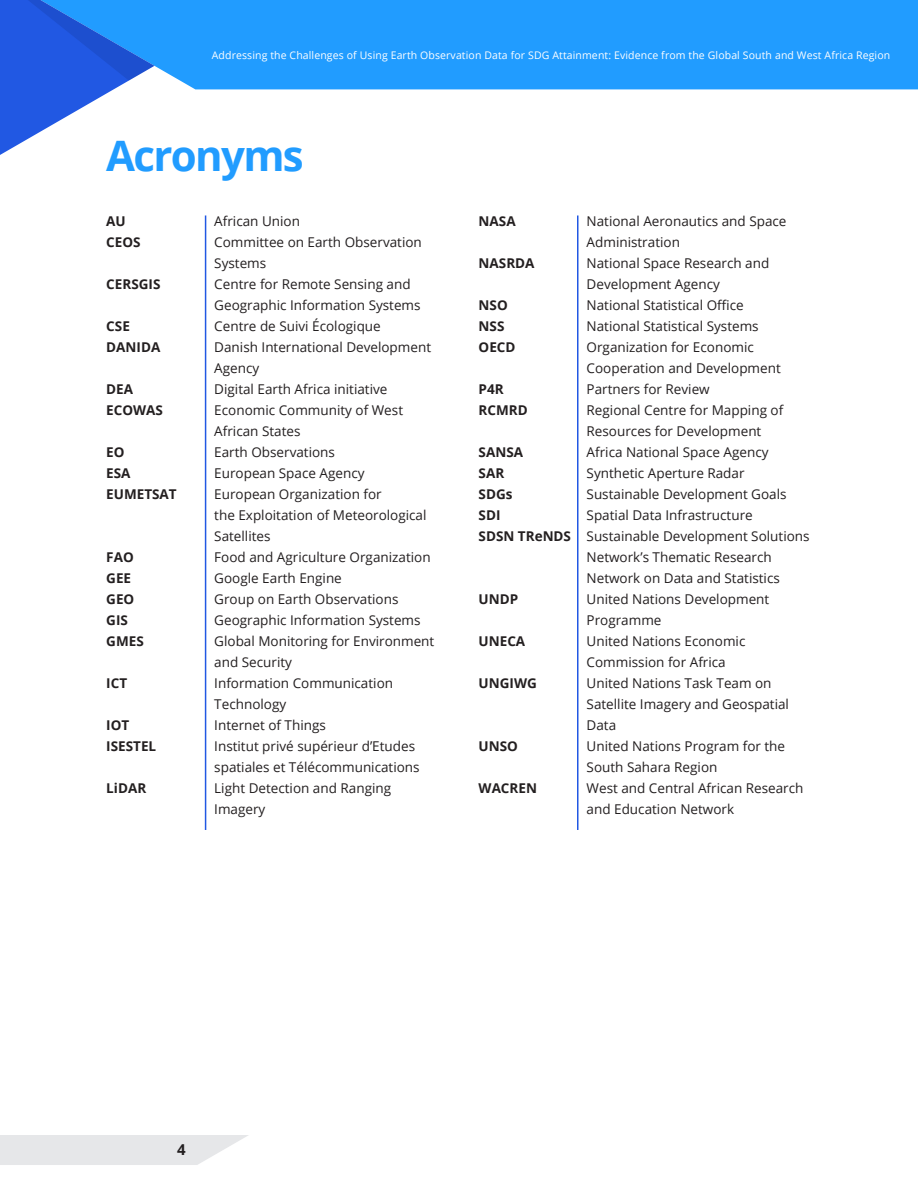
<style>
.page{position:relative;width:918px;height:1188px;background:#fff}
.page>*{position:absolute;margin:0;border:0;box-sizing:border-box;transform-origin:0 0}
.Title_36_pt{font:700 42px "Open Sans";letter-spacing:-.04em;color:#219cff}
.t1{font:700 15px "Open Sans";color:#231f20}
.t2{font:13.5px/21px "Open Sans";color:#231f20}
.t3{font:700 13.5px "Open Sans";color:#231f20}
.t4{font:10.5px "Open Sans";letter-spacing:.01em;color:#fff}
.s1{font-weight:700}
</style>
<div class="page">
<div style="left:154px;top:0;width:764px;height:89px;background:#219cff"></div>
<svg style="left:0;top:0;width:154px;height:155px"></svg>
<svg style="left:0;top:1135px;width:248px;height:30px;background:#e8e9eb"></svg>
<hr style="left:205px;top:215px;width:1px;height:615px;background:#2158e3">
<hr style="left:577px;top:215px;width:2px;height:615px;background:#2158e3">
<p class="t4" style="left:212px;top:47px;width:680px">Addressing the Challenges of Using Earth Observation Data for SDG Attainment: Evidence from the Global South and West Africa Region</p>
<p class="Title_36_pt" style="left:106px;top:126px;width:199px">Acronyms</p>
<p class="t3" style="left:106px;top:211px;width:21px">AU</p>
<p class="t2" style="left:214px;top:210px;width:87px">African Union</p>
<p class="t3" style="left:106px;top:232px;width:36px">CEOS</p>
<p class="t2" style="left:214px;top:231px;width:209px">Committee on Earth Observation<br>Systems</p>
<p class="t3" style="left:106px;top:274px;width:56px">CERSGIS</p>
<p class="t2" style="left:214px;top:273px;width:208px">Centre for Remote Sensing and<br>Geographic Information Systems</p>
<p class="t3" style="left:106px;top:316px;width:25px">CSE</p>
<p class="t2" style="left:214px;top:315px;width:168px">Centre de Suivi Écologique</p>
<p class="t3" style="left:106px;top:337px;width:56px">DANIDA</p>
<p class="t2" style="left:214px;top:336px;width:218px">Danish International Development<br>Agency</p>
<p class="t3" style="left:106px;top:379px;width:28px">DEA</p>
<p class="t2" style="left:214px;top:378px;width:175px">Digital Earth Africa initiative</p>
<p class="t3" style="left:106px;top:400px;width:58px">ECOWAS</p>
<p class="t2" style="left:214px;top:399px;width:190px">Economic Community of West<br>African States</p>
<p class="t3" style="left:106px;top:442px;width:20px">EO</p>
<p class="t2" style="left:214px;top:441px;width:122px">Earth Observations</p>
<p class="t3" style="left:106px;top:463px;width:26px">ESA</p>
<p class="t2" style="left:214px;top:462px;width:152px">European Space Agency</p>
<p class="t3" style="left:106px;top:484px;width:72px">EUMETSAT</p>
<p class="t2" style="left:214px;top:483px;width:214px">European Organization for<br>the Exploitation of Meteorological<br>Satellites</p>
<p class="t3" style="left:106px;top:547px;width:29px">FAO</p>
<p class="t2" style="left:214px;top:546px;width:218px">Food and Agriculture Organization</p>
<p class="t3" style="left:106px;top:568px;width:26px">GEE</p>
<p class="t2" style="left:214px;top:567px;width:129px">Google Earth Engine</p>
<p class="t3" style="left:106px;top:589px;width:30px">GEO</p>
<p class="t2" style="left:214px;top:588px;width:186px">Group on Earth Observations</p>
<p class="t3" style="left:106px;top:610px;width:23px">GIS</p>
<p class="t2" style="left:214px;top:609px;width:208px">Geographic Information Systems</p>
<p class="t3" style="left:106px;top:631px;width:39px">GMES</p>
<p class="t2" style="left:214px;top:630px;width:222px">Global Monitoring for Environment and Security</p>
<p class="t3" style="left:106px;top:673px;width:22px">ICT</p>
<p class="t2" style="left:214px;top:672px;width:180px">Information Communication<br>Technology</p>
<p class="t3" style="left:106px;top:715px;width:25px">IOT</p>
<p class="t2" style="left:214px;top:714px;width:113px">Internet of Things</p>
<p class="t3" style="left:106px;top:736px;width:51px">ISESTEL</p>
<p class="t2" style="left:214px;top:735px;width:207px">Institut privé supérieur d’Etudes spatiales et Télécommunications</p>
<p class="t3" style="left:106px;top:778px;width:41px">LiDAR</p>
<p class="t2" style="left:214px;top:777px;width:178px">Light Detection and Ranging<br>Imagery</p>
<p class="t3" style="left:479px;top:211px;width:39px">NASA</p>
<p class="t2" style="left:587px;top:210px;width:201px">National Aeronautics and Space<br>Administration</p>
<p class="t3" style="left:479px;top:253px;width:57px">NASRDA</p>
<p class="t2" style="left:587px;top:252px;width:184px">National Space Research and<br>Development Agency</p>
<p class="t3" style="left:479px;top:295px;width:31px">NSO</p>
<p class="t2" style="left:587px;top:294px;width:159px">National Statistical Office</p>
<p class="t3" style="left:479px;top:316px;width:27px">NSS</p>
<p class="t2" style="left:587px;top:315px;width:174px">National Statistical Systems</p>
<p class="t3" style="left:479px;top:337px;width:38px">OECD</p>
<p class="t2" style="left:587px;top:336px;width:196px">Organization for Economic<br>Cooperation and Development</p>
<p class="t3" style="left:479px;top:379px;width:27px">P4R</p>
<p class="t2" style="left:587px;top:378px;width:125px">Partners for Review</p>
<p class="t3" style="left:479px;top:400px;width:51px">RCMRD</p>
<p class="t2" style="left:587px;top:399px;width:198px">Regional Centre for Mapping of<br>Resources for Development</p>
<p class="t3" style="left:479px;top:442px;width:46px">SANSA</p>
<p class="t2" style="left:587px;top:441px;width:183px">Africa National Space Agency</p>
<p class="t3" style="left:479px;top:463px;width:27px">SAR</p>
<p class="t2" style="left:587px;top:462px;width:159px">Synthetic Aperture Radar</p>
<p class="t3" style="left:479px;top:484px;width:35px">SDGs</p>
<p class="t2" style="left:587px;top:483px;width:202px">Sustainable Development Goals</p>
<p class="t3" style="left:479px;top:505px;width:23px">SDI</p>
<p class="t2" style="left:587px;top:504px;width:168px">Spatial Data Infrastructure</p>
<p class="t2" style="left:587px;top:525px;width:225px;text-indent:-108px"><span class="s1">SDSN TReNDS</span> Sustainable Development Solutions<br>Network’s Thematic Research<br>Network on Data and Statistics</p>
<p class="t3" style="left:479px;top:589px;width:41px">UNDP</p>
<p class="t2" style="left:587px;top:588px;width:184px">United Nations Development<br>Programme</p>
<p class="t3" style="left:479px;top:631px;width:48px">UNECA</p>
<p class="t2" style="left:587px;top:630px;width:160px">United Nations Economic<br>Commission for Africa</p>
<p class="t3" style="left:479px;top:673px;width:60px">UNGIWG</p>
<p class="t2" style="left:587px;top:672px;width:204px">United Nations Task Team on<br>Satellite Imagery and Geospatial<br>Data</p>
<p class="t3" style="left:479px;top:736px;width:41px">UNSO</p>
<p class="t2" style="left:587px;top:735px;width:200px">United Nations Program for the<br>South Sahara Region</p>
<p class="t3" style="left:479px;top:778px;width:60px">WACREN</p>
<p class="t2" style="left:587px;top:777px;width:218px">West and Central African Research and Education Network</p>
<p class="t1" style="left:177px;top:1139px;width:10px">4</p>
</div>
